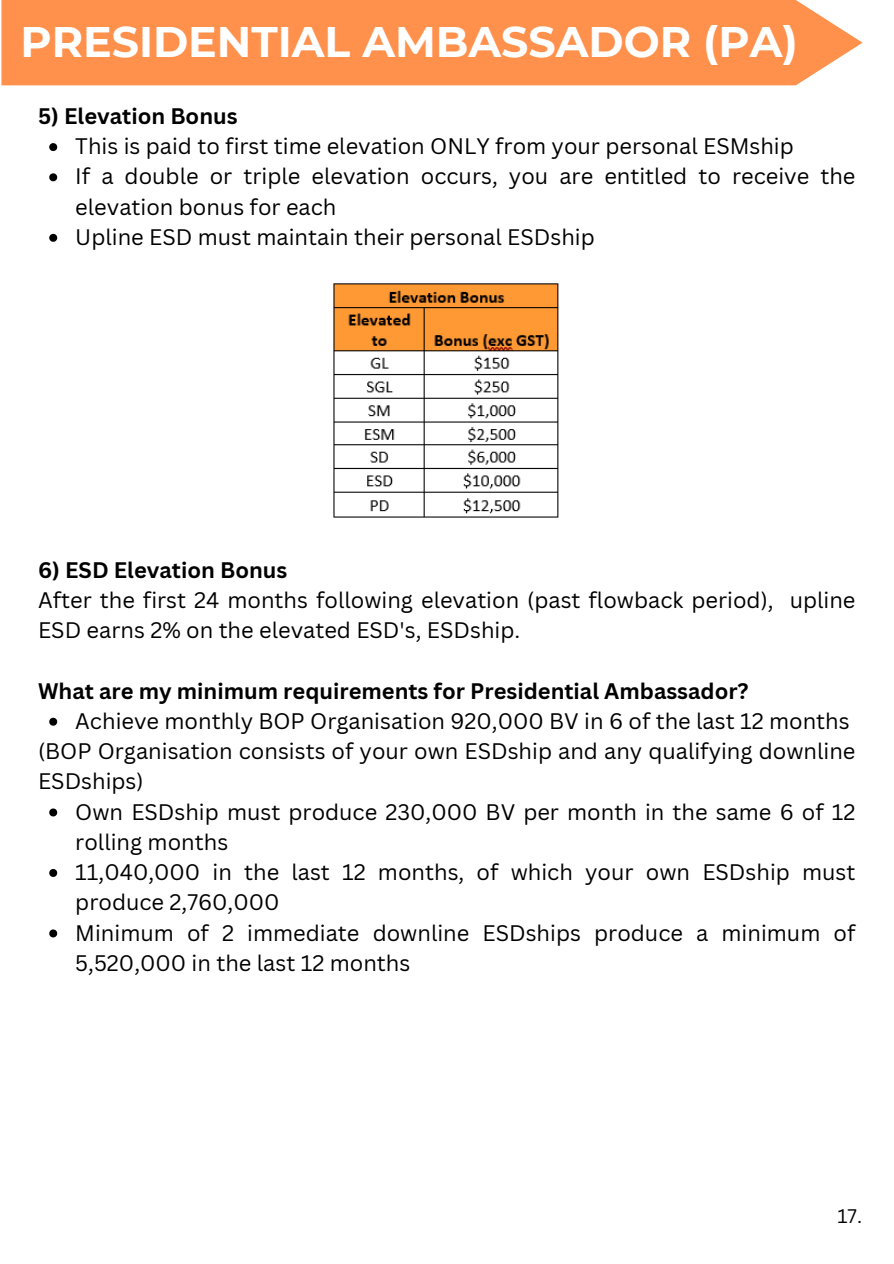
<style>
.page{position:relative;width:894px;height:1264px;background:#fff}
.page>*{position:absolute;margin:0;border:0;box-sizing:border-box;transform-origin:0 0}
.t1{font:700 42.6px "Montserrat";color:#fff}
.t2{font:21.9px/30.3px "Canva Sans";color:#000}
.t3{font:700 21.9px "Canva Sans";color:#000}
.t4{font:19.05px "Canva Sans";color:#000}
.s1{font-weight:700}
</style>
<div class="page">
<div style="left:1px;top:0;width:861px;height:85px;background:#ff914d"></div>
<svg style="left:49px;top:143px;width:8px;height:8px"></svg>
<svg style="left:49px;top:173px;width:8px;height:8px"></svg>
<svg style="left:49px;top:234px;width:8px;height:8px"></svg>
<svg style="left:49px;top:717px;width:8px;height:8px"></svg>
<svg style="left:49px;top:808px;width:8px;height:8px"></svg>
<svg style="left:49px;top:869px;width:8px;height:8px"></svg>
<svg style="left:49px;top:929px;width:8px;height:8px"></svg>
<img style="left:333px;top:283px;width:226px;height:235px">
<p class="t1" style="left:20px;top:16px;width:778px">PRESIDENTIAL AMBASSADOR (PA)</p>
<h1 class="t3" style="left:38px;top:101px;width:201px">5) Elevation Bonus</h1>
<h2 class="t2" style="left:75px;top:131px;width:719px">This is paid to first time elevation ONLY from your personal ESMship</h2>
<p class="t2" style="left:75px;top:161px;width:781px">If a double or triple elevation occurs, you are entitled to receive the elevation bonus for each</p>
<p class="t2" style="left:75px;top:221px;width:521px">Upline ESD must maintain their personal ESDship</p>
<p class="t2" style="left:38px;top:554px;width:818px"><span class="s1">6) ESD Elevation Bonus<br></span>After the first 24 months following elevation (past flowback period), upline<br>ESD earns 2% on the elevated ESD's, ESDship.</p>
<h3 class="t3" style="left:38px;top:675px;width:711px">What are my minimum requirements for Presidential Ambassador?</h3>
<h2 class="t2" style="left:75px;top:705px;width:775px">Achieve monthly BOP Organisation 920,000 BV in 6 of the last 12 months</h2>
<p class="t2" style="left:38px;top:735px;width:818px">(BOP Organisation consists of your own ESDship and any qualifying downline<br>ESDships)</p>
<h3 class="t2" style="left:75px;top:796px;width:781px">Own ESDship must produce 230,000 BV per month in the same 6 of 12 rolling months</h3>
<p class="t2" style="left:75px;top:856px;width:781px">11,040,000 in the last 12 months, of which your own ESDship must produce 2,760,000</p>
<p class="t2" style="left:75px;top:917px;width:781px">Minimum of 2 immediate downline ESDships produce a minimum of<br>5,520,000 in the last 12 months</p>
<p class="t4" style="left:837px;top:1202px;width:26px">17.</p>
</div>
